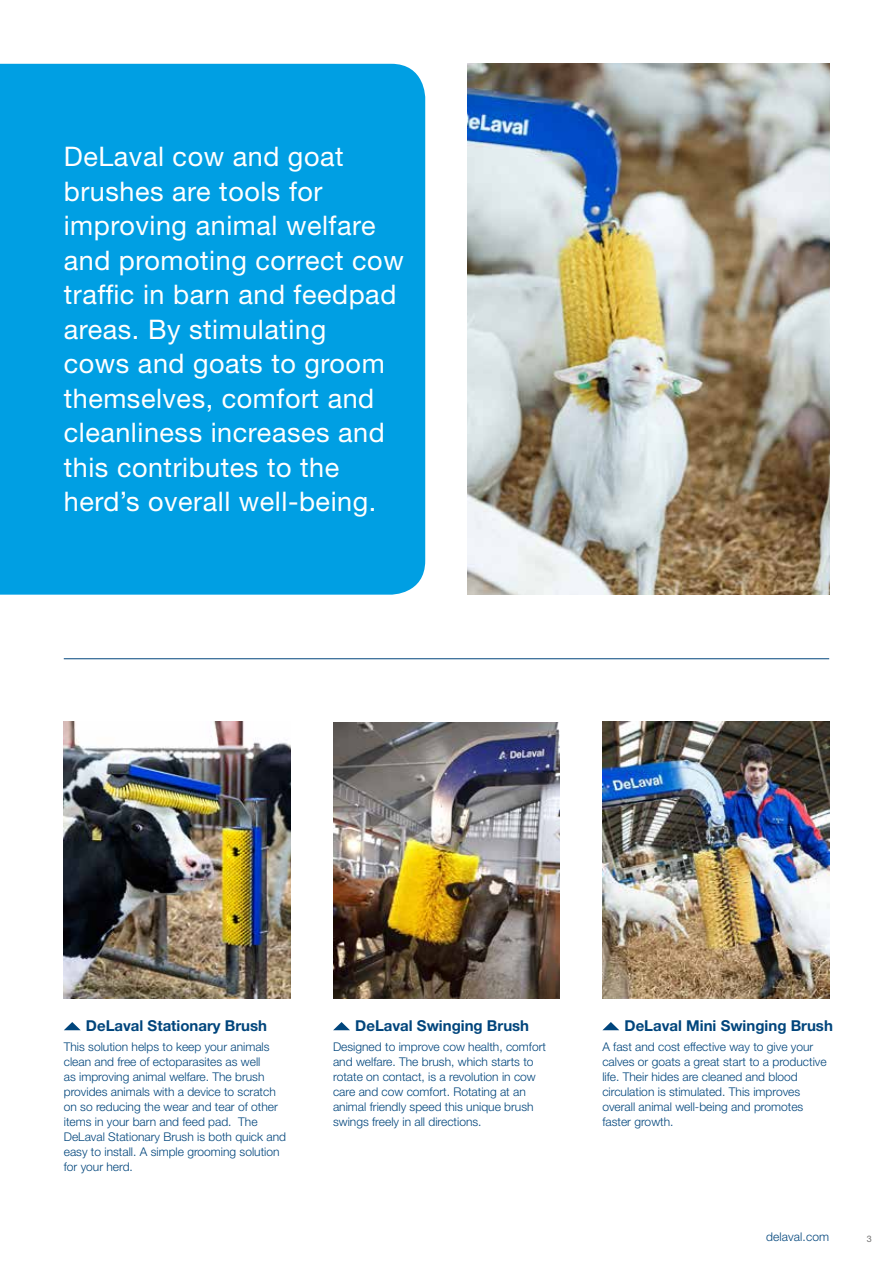
<style>
.page{position:relative;width:893px;height:1263px;background:#fff}
.page>*{position:absolute;margin:0;border:0;box-sizing:border-box;transform-origin:0 0}
.t1{font:27px/34.5px "Helvetica Neue LT Std";letter-spacing:.02em;color:#fff}
.t2{font:700 15px "Helvetica Neue LT Std";color:#00457c}
.t3{font:300 12px/15px "Helvetica Neue LT Std";color:#00457c}
.t4{font:9px "Helvetica Neue LT Std";color:#706f6f}
</style>
<div class="page">
<svg style="left:64px;top:1022px;width:17px;height:8px"></svg>
<svg style="left:333px;top:1022px;width:17px;height:8px"></svg>
<svg style="left:602px;top:1022px;width:17px;height:8px"></svg>
<img style="left:602px;top:722px;width:227px;height:276px">
<img style="left:64px;top:722px;width:227px;height:276px">
<hr style="left:64px;top:658px;width:765px;height:1px;background:#00457c">
<div style="left:0;top:64px;width:425px;height:531px;background:#009fe3"></div>
<img style="left:468px;top:64px;width:361px;height:530px">
<img style="left:333px;top:723px;width:227px;height:275px">
<p class="t1" style="left:64px;top:139px;width:342px">DeLaval cow and goat brushes are tools for improving animal welfare and promoting correct cow traffic in barn and feedpad areas. By stimulating<br>cows and goats to groom themselves, comfort and cleanliness increases and this contributes to the herd’s overall well-being.</p>
<p class="t2" style="left:86px;top:1017px;width:183px">DeLaval Stationary Brush</p>
<p class="t3" style="left:64px;top:1039px;width:224px">This solution helps to keep your animals clean and free of ectoparasites as well<br>as improving animal welfare. The brush provides animals with a device to scratch on so reducing the wear and tear of other items in your barn and feed pad. The DeLaval Stationary Brush is both quick and easy to install. A simple grooming solution for your herd.</p>
<p class="t2" style="left:355px;top:1017px;width:175px">DeLaval Swinging Brush</p>
<p class="t3" style="left:333px;top:1039px;width:214px">Designed to improve cow health, comfort and welfare. The brush, which starts to rotate on contact, is a revolution in cow care and cow comfort. Rotating at an animal friendly speed this unique brush swings freely in all directions.</p>
<p class="t2" style="left:625px;top:1017px;width:210px">DeLaval Mini Swinging Brush</p>
<p class="t3" style="left:602px;top:1039px;width:226px">A fast and cost effective way to give your calves or goats a great start to a productive life. Their hides are cleaned and blood circulation is stimulated. This improves overall animal well-being and promotes faster growth.</p>
<p class="t3" style="left:766px;top:1229px;width:64px">delaval.com</p>
<p class="t4" style="left:867px;top:1233px;width:7px">3</p>
</div>
